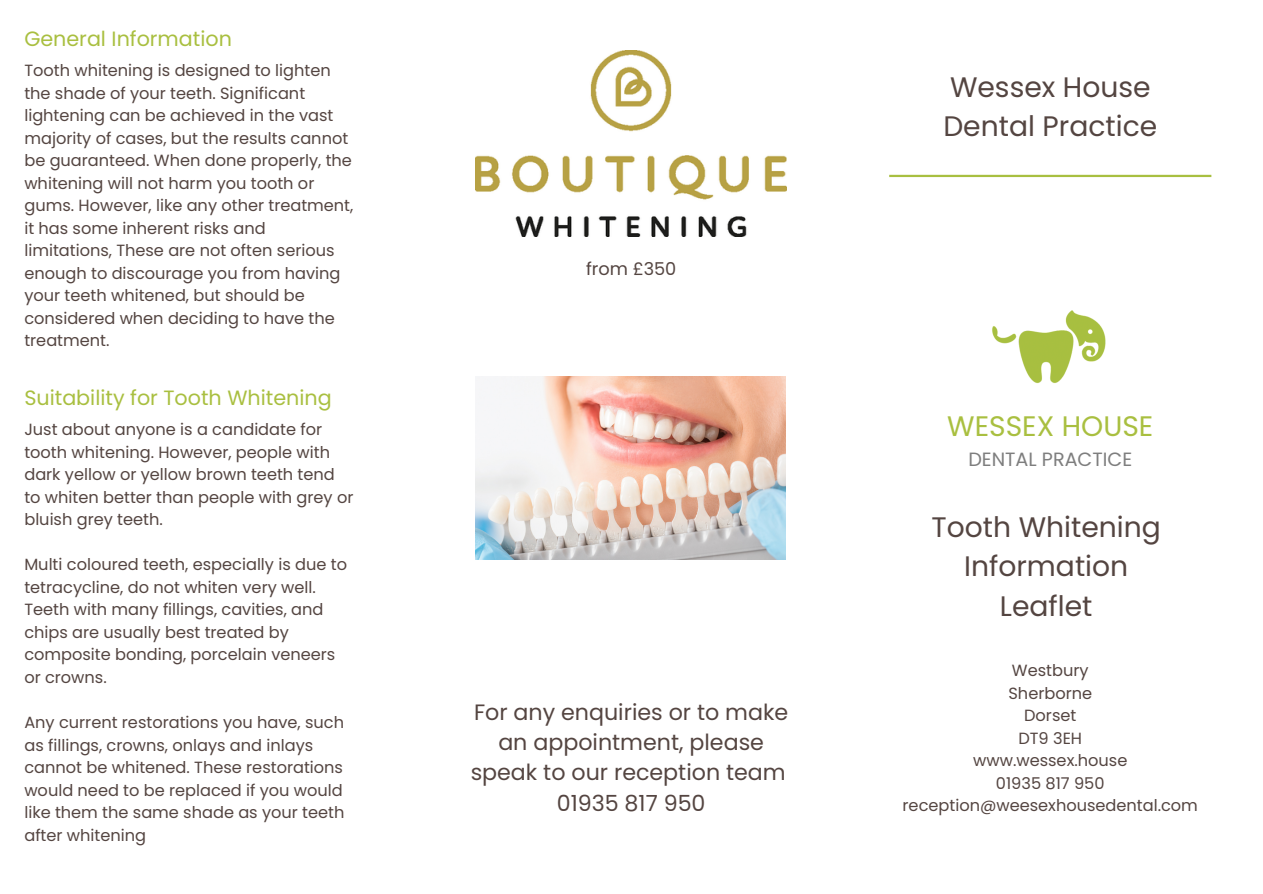
<style>
.page{position:relative;width:1263px;height:894px;background:#fff}
.page>*{position:absolute;margin:0;border:0;box-sizing:border-box;transform-origin:0 0}
.t1{font:28.2px/39.3px "Poppins";color:#544541;text-align:center}
.t2{font:28.2px "Poppins";color:#a9bf40}
.t3{font:22.2px/30.3px "Poppins";color:#544541;text-align:center}
.t4{font:20.7px "Poppins";color:#a9bf40}
.t5{font:19.2px "Poppins";color:#7e7e7e}
.t6{font:17.7px "Poppins";color:#544541}
.t7{font:16.2px/22.5px "Poppins";color:#544541}
</style>
<div class="page">
<hr style="left:889px;top:175px;width:322px;height:2px;background:#a8bf40">
<img style="left:992px;top:310px;width:114px;height:74px">
<img style="left:475px;top:50px;width:312px;height:187px">
<img style="left:475px;top:376px;width:310px;height:183px">
<p class="t4" style="left:24px;top:24px;width:209px">General Information</p>
<p class="t7" style="left:24px;top:59px;width:330px">Tooth whitening is designed to lighten the shade of your teeth. Significant lightening can be achieved in the vast majority of cases, but the results cannot be guaranteed. When done properly, the whitening will not harm you tooth or gums. However, like any other treatment, it has some inherent risks and limitations, These are not often serious enough to discourage you from having your teeth whitened, but should be considered when deciding to have the treatment.</p>
<p class="t4" style="left:24px;top:383px;width:309px">Suitability for Tooth Whitening</p>
<p class="t7" style="left:24px;top:418px;width:331px">Just about anyone is a candidate for tooth whitening. However, people with dark yellow or yellow brown teeth tend to whiten better than people with grey or bluish grey teeth.</p>
<p class="t7" style="left:24px;top:553px;width:324px">Multi coloured teeth, especially is due to tetracycline, do not whiten very well.<br>Teeth with many fillings, cavities, and chips are usually best treated by composite bonding, porcelain veneers or crowns.</p>
<p class="t7" style="left:24px;top:710px;width:322px">Any current restorations you have, such as fillings, crowns, onlays and inlays cannot be whitened. These restorations would need to be replaced if you would like them the same shade as your teeth after whitening</p>
<p class="t6" style="left:586px;top:256px;width:92px">from £350</p>
<p class="t3" style="left:471px;top:696px;width:319px">For any enquiries or to make an appointment, please speak to our reception team</p>
<p class="t3" style="left:557px;top:787px;width:150px">01935 817 950</p>
<p class="t1" style="left:950px;top:67px;width:202px">Wessex House</p>
<p class="t1" style="left:943px;top:106px;width:215px">Dental Practice</p>
<p class="t2" style="left:947px;top:407px;width:208px">WESSEX HOUSE</p>
<p class="t5" style="left:968px;top:445px;width:165px">DENTAL PRACTICE</p>
<p class="t1" style="left:931px;top:507px;width:231px">Tooth Whitening<br>Information</p>
<p class="t1" style="left:1000px;top:586px;width:94px">Leaflet</p>
<p class="t7" style="left:1012px;top:659px;width:78px">Westbury</p>
<p class="t7" style="left:1008px;top:681px;width:85px">Sherborne</p>
<p class="t7" style="left:1024px;top:704px;width:54px">Dorset</p>
<p class="t7" style="left:1018px;top:726px;width:65px">DT9 3EH</p>
<p class="t7" style="left:973px;top:749px;width:156px">www.wessex.house</p>
<p class="t7" style="left:996px;top:771px;width:110px">01935 817 950</p>
<p class="t7" style="left:903px;top:794px;width:297px">reception@weesexhousedental.com</p>
</div>
